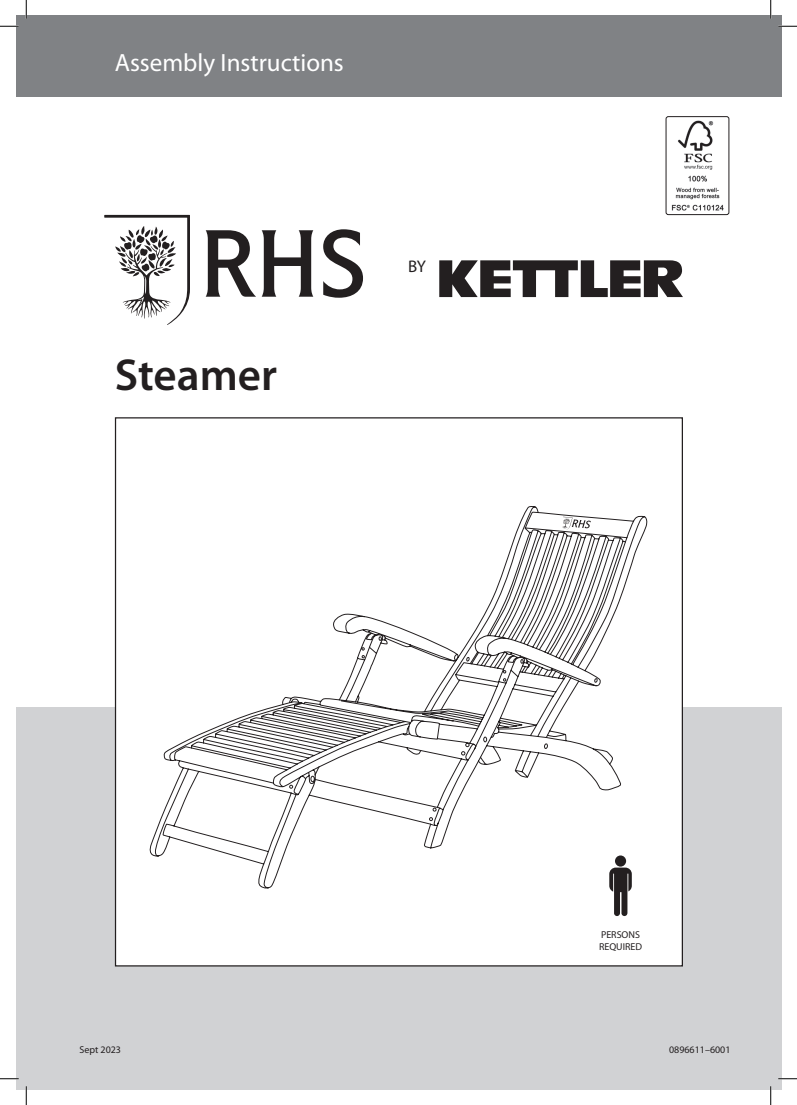
<style>
.page{position:relative;width:797px;height:1105px;background:#fff}
.page>*{position:absolute;margin:0;border:0;box-sizing:border-box;transform-origin:0 0}
.t1{font:600 45px "Myriad Pro";color:#231f20}
.t2{font:25px "Myriad Pro";color:#fff}
.t3{font:16.88px "Myriad Pro";color:#231f20}
.t4{font:10px/12px "Myriad Pro";color:#231f20}
</style>
<div class="page">
<div style="left:16px;top:707px;width:765px;height:382px;background:#d1d2d4"></div>
<div style="left:115px;top:418px;width:567px;height:548px;background:#fff"></div>
<div style="left:16px;top:16px;width:765px;height:81px;background:#808285"></div>
<svg style="left:149px;top:506px;width:499px;height:383px"></svg>
<div style="left:615px;top:855px;width:11px;height:12px;background:#231f20;border-radius:50%"></div>
<svg style="left:609px;top:867px;width:23px;height:49px"></svg>
<svg style="left:104px;top:215px;width:86px;height:110px"></svg>
<svg style="left:206px;top:229px;width:157px;height:69px"></svg>
<svg style="left:439px;top:260px;width:244px;height:37px"></svg>
<img style="left:671px;top:120px;width:58px;height:95px">
<div style="left:665px;top:116px;width:64px;height:99px;border:1px solid #231f20;border-radius:2px"></div>
<svg style="left:559px;top:517px;width:32px;height:13px"></svg>
<svg style="left:0;top:25px;width:19px;height:2px"></svg>
<svg style="left:778px;top:25px;width:19px;height:2px"></svg>
<svg style="left:0;top:1078px;width:19px;height:1px"></svg>
<svg style="left:778px;top:1078px;width:19px;height:1px"></svg>
<svg style="left:25px;top:0;width:2px;height:19px"></svg>
<svg style="left:25px;top:1086px;width:2px;height:19px"></svg>
<svg style="left:770px;top:0;width:1px;height:19px"></svg>
<svg style="left:770px;top:1086px;width:1px;height:19px"></svg>
<h2 class="t2" style="left:115px;top:49px;width:230px">Assembly Instructions</h2>
<h1 class="t1" style="left:115px;top:350px;width:164px">Steamer</h1>
<h3 class="t3" style="left:408px;top:257px;width:19px">BY</h3>
<p class="t4" style="left:599px;top:929px;width:45px">PERSONS<br>REQUIRED</p>
<p class="t4" style="left:79px;top:1043px;width:43px">Sept 2023</p>
<p class="t4" style="left:669px;top:1043px;width:63px">0896611–6001</p>
</div>
